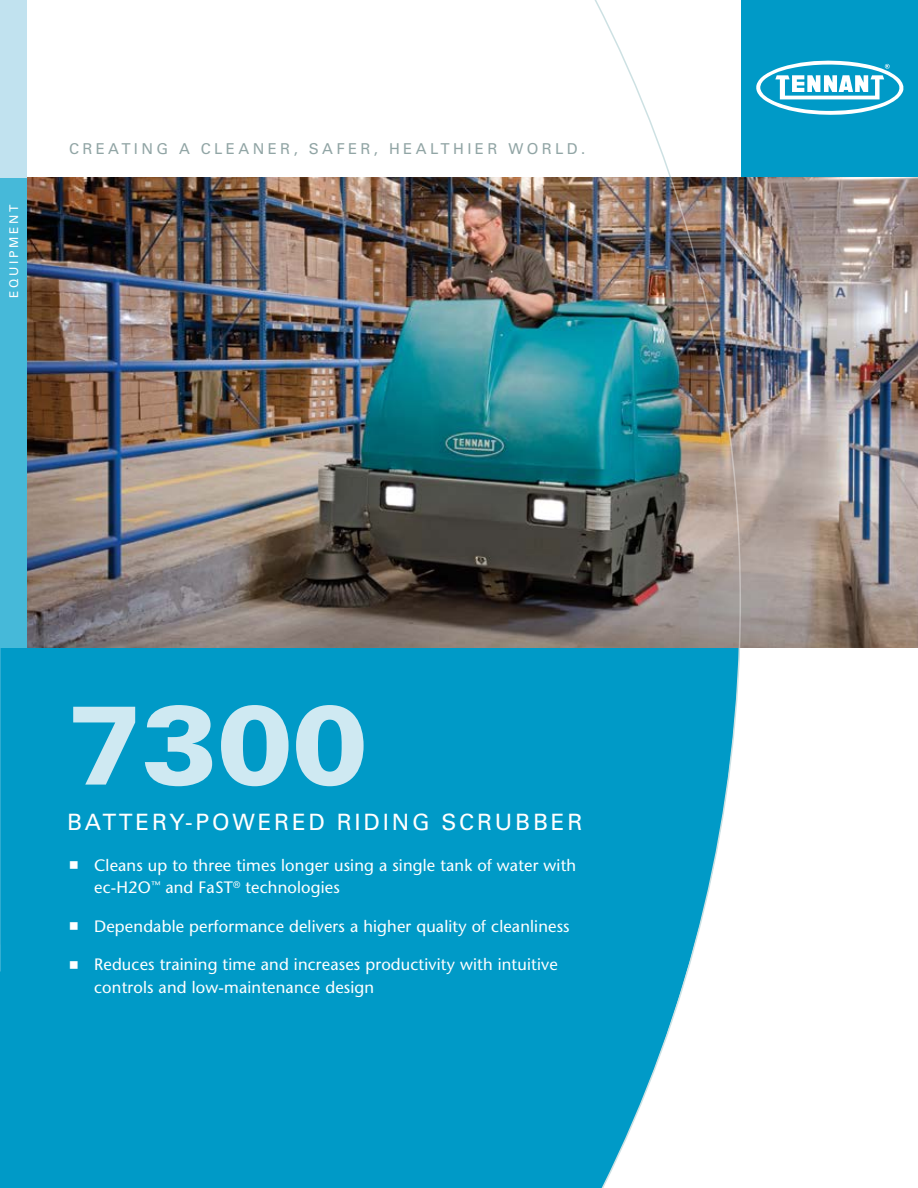
<style>
.page{position:relative;width:918px;height:1188px;background:#fff}
.page>*{position:absolute;margin:0;border:0;box-sizing:border-box;transform-origin:0 0}
.t1{font:900 112.5px "Univers";color:#cfe9f2}
.t2{font:22.5px "Univers";letter-spacing:.125em;color:#fff}
.t3{font:16.5px/22.5px "Stone Sans";letter-spacing:.01em;color:#fff}
.t4{font:15px "Univers";letter-spacing:.225em;color:#91a5a5}
.t5{font:12px "Univers";letter-spacing:.225em;color:#fff}
</style>
<div class="page">
<div style="left:741px;top:0;width:177px;height:177px;background:#009ac7"></div>
<svg style="left:756px;top:60px;width:148px;height:55px"></svg>
<div style="left:0;top:648px;width:918px;height:540px;background:#009ac7"></div>
<div style="left:742px;top:648px;width:176px;height:540px;background:#fff"></div>
<svg style="left:594px;top:0;width:148px;height:1188px"></svg>
<img style="left:27px;top:177px;width:891px;height:471px">
<div style="left:0;top:177px;width:27px;height:471px;background:#46b9d9"></div>
<div style="left:0;top:0;width:27px;height:177px;background:#c1e2ef"></div>
<img style="left:669px;top:176px;width:73px;height:474px">
<p class="t5" style="left:7px;top:298px;width:95px;rotate:-90deg">EQUIPM ENT</p>
<p class="t4" style="left:69px;top:139px;width:27px">CREATING</p>
<p class="t4" style="left:179px;top:139px;width:61px">A CLEANER</p>
<p class="t4" style="left:294px;top:139px;width:185px">, SA FER , HEA LT HIER</p>
<p class="t4" style="left:508px;top:139px;width:16px">WOR</p>
<p class="t4" style="left:555px;top:139px;width:32px">LD.</p>
<h1 class="t1" style="left:67px;top:675px;width:302px">7300</h1>
<h2 class="t2" style="left:67px;top:809px;width:517px">BATTERY-POWERED RIDING SCRUBBER</h2>
<p class="t3" style="left:94px;top:853px;width:484px">Cleans up to three times longer using a single tank of water with ec-H2O<sup>™</sup> and FaST<sup>®</sup> technologies</p>
<p class="t3" style="left:94px;top:915px;width:477px">Dependable performance delivers a higher quality of cleanliness</p>
<p class="t3" style="left:94px;top:953px;width:465px">Reduces training time and increases productivity with intuitive controls and low-maintenance design</p>
</div>
